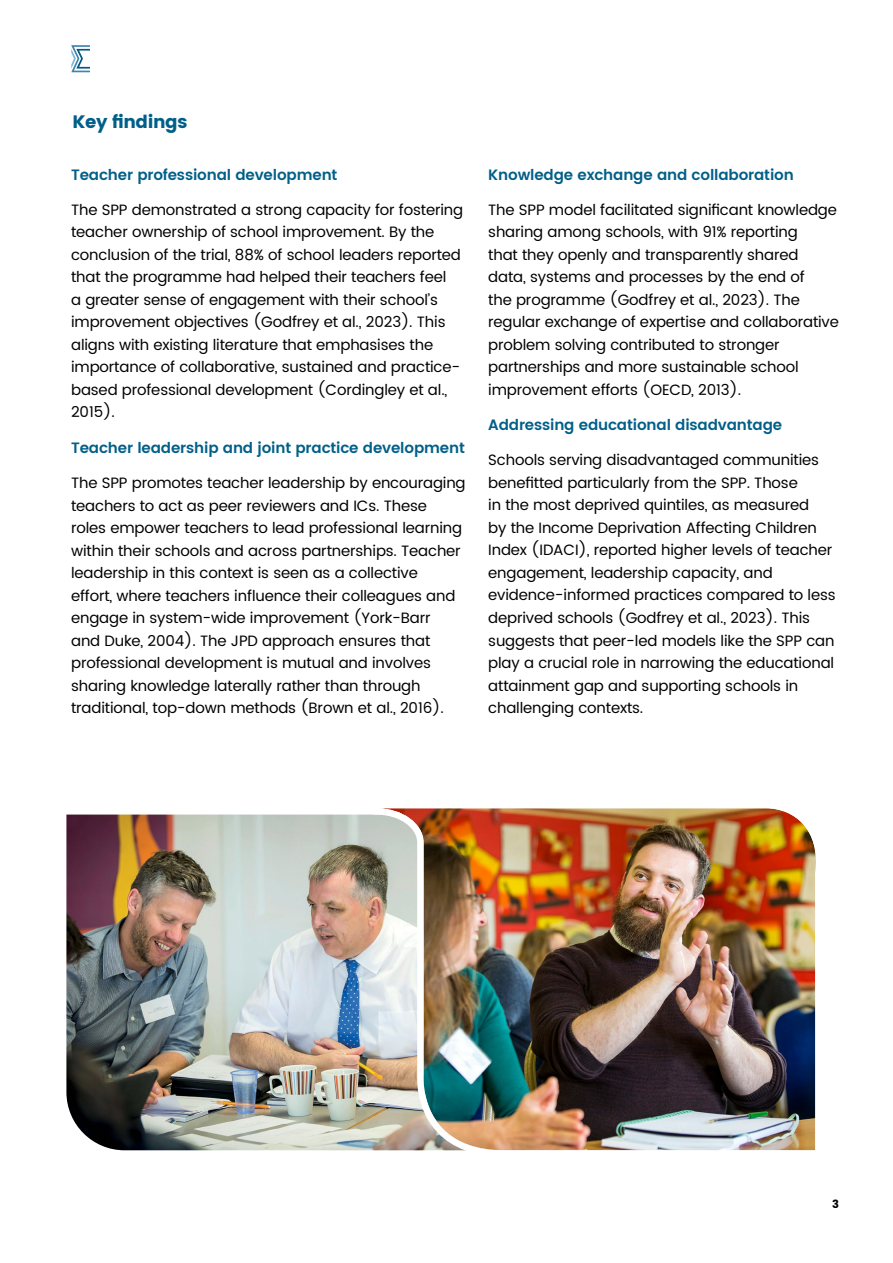
<style>
.page{position:relative;width:893px;height:1263px;background:#fff}
.page>*{position:absolute;margin:0;border:0;box-sizing:border-box;transform-origin:0 0}
.t1{font:700 18px "Poppins";letter-spacing:-.025em;color:#005f88}
.t2{font:15px/22.5px "Poppins";letter-spacing:-.01em;color:#000}
.t3{font:600 15px "Poppins";letter-spacing:-.01em;color:#005f88}
.t4{font:700 11.4px "Poppins";color:#000}
</style>
<div class="page">
<svg style="left:72px;top:45px;width:18px;height:27px"></svg>
<img style="left:66px;top:814px;width:304px;height:336px">
<img style="left:370px;top:808px;width:446px;height:343px">
<p class="t1" style="left:73px;top:111px;width:116px">Key findings</p>
<p class="t3" style="left:71px;top:163px;width:268px">Teacher professional development</p>
<p class="t2" style="left:71px;top:199px;width:394px">The SPP demonstrated a strong capacity for fostering teacher ownership of school improvement. By the conclusion of the trial, 88% of school leaders reported that the programme had helped their teachers feel<br>a greater sense of engagement with their school’s improvement objectives (Godfrey et al., 2023). This aligns with existing literature that emphasises the importance of collaborative, sustained and practice&shy;based professional development (Cordingley et al., 2015).</p>
<p class="t3" style="left:71px;top:436px;width:395px">Teacher leadership and joint practice development</p>
<p class="t2" style="left:71px;top:472px;width:396px">The SPP promotes teacher leadership by encouraging teachers to act as peer reviewers and ICs. These roles empower teachers to lead professional learning within their schools and across partnerships. Teacher leadership in this context is seen as a collective<br>effort, where teachers influence their colleagues and engage in system-wide improvement (York-Barr<br>and Duke, 2004). The JPD approach ensures that professional development is mutual and involves sharing knowledge laterally rather than through traditional, top-down methods (Brown et al., 2016).</p>
<p class="t3" style="left:488px;top:163px;width:307px">Knowledge exchange and collaboration</p>
<p class="t2" style="left:488px;top:199px;width:352px">The SPP model facilitated significant knowledge sharing among schools, with 91% reporting<br>that they openly and transparently shared data, systems and processes by the end of<br>the programme (Godfrey et al., 2023). The regular exchange of expertise and collaborative problem solving contributed to stronger partnerships and more sustainable school improvement efforts (OECD, 2013).</p>
<p class="t3" style="left:488px;top:414px;width:295px">Addressing educational disadvantage</p>
<p class="t2" style="left:488px;top:449px;width:349px">Schools serving disadvantaged communities benefitted particularly from the SPP. Those<br>in the most deprived quintiles, as measured<br>by the Income Deprivation Affecting Children Index (IDACI), reported higher levels of teacher engagement, leadership capacity, and evidence-informed practices compared to less deprived schools (Godfrey et al., 2023). This suggests that peer-led models like the SPP can play a crucial role in narrowing the educational attainment gap and supporting schools in challenging contexts.</p>
<p class="t4" style="left:832px;top:1197px;width:8px">3</p>
</div>
